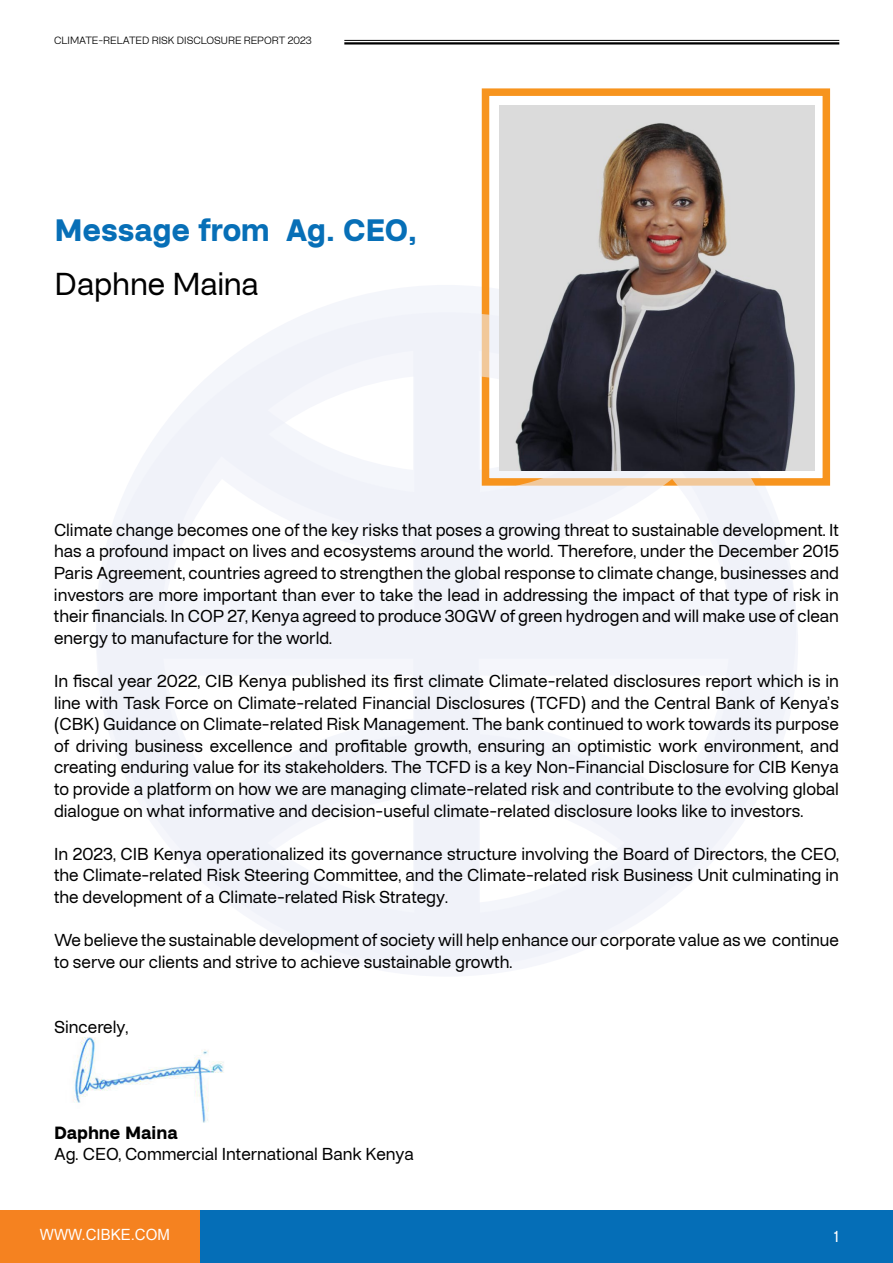
<style>
.page{position:relative;width:893px;height:1263px;background:#fff}
.page>*{position:absolute;margin:0;border:0;box-sizing:border-box;transform-origin:0 0}
.t1{font:33px "CIB";color:#000}
.t2{font:700 31.5px "CIB";color:#076fb7}
.t3{font:18px/21.6px "CIB";color:#000;text-align:justify}
.t4{font:700 18px "CIB";color:#000}
.t5{font:16.5px "CIB";color:#fff}
.t6{font:15.45px "Arial";color:#fff}
.t7{font:300 10.95px "CIB";color:#000}
</style>
<div class="page">
<svg style="left:312px;top:285px;width:188px;height:27px;fill:#f4f6fb"></svg>
<div style="left:199px;top:1210px;width:694px;height:53px;background:#056eb7"></div>
<div style="left:0;top:1210px;width:199px;height:53px;background:#f58220"></div>
<hr style="left:344px;top:40px;width:495px;height:1px;background:#000">
<hr style="left:344px;top:42px;width:495px;height:3px;background:#000">
<div style="left:482px;top:88px;width:348px;height:398px;border:8px solid #f7941e"></div>
<svg style="left:96px;top:312px;width:702px;height:657px;fill:#f4f6fb"></svg>
<img style="left:500px;top:106px;width:315px;height:365px">
<img style="left:73px;top:1038px;width:151px;height:85px">
<p class="t7" style="left:54px;top:34px;width:259px">CLIMATE-RELATED RISK DISCLOSURE REPORT 2023</p>
<h2 class="t2" style="left:55px;top:211px;width:364px">Message from Ag. CEO,</h2>
<h1 class="t1" style="left:55px;top:264px;width:206px">Daphne Maina</h1>
<p class="t3" style="left:54px;top:519px;width:786px">Climate change becomes one of the key risks that poses a growing threat to sustainable development. It has a profound impact on lives and ecosystems around the world. Therefore, under the December 2015<br>Paris Agreement, countries agreed to strengthen the global response to climate change, businesses and investors are more important than ever to take the lead in addressing the impact of that type of risk in their financials. In COP 27, Kenya agreed to produce 30GW of green hydrogen and will make use of clean energy to manufacture for the world.</p>
<p class="t3" style="left:54px;top:670px;width:786px">In fiscal year 2022, CIB Kenya published its first climate Climate-related disclosures report which is in line with Task Force on Climate-related Financial Disclosures (TCFD) and the Central Bank of Kenya’s (CBK) Guidance on Climate-related Risk Management. The bank continued to work towards its purpose of driving business excellence and profitable growth, ensuring an optimistic work environment, and creating enduring value for its stakeholders. The TCFD is a key Non-Financial Disclosure for CIB Kenya to provide a platform on how we are managing climate-related risk and contribute to the evolving global dialogue on what informative and decision-useful climate-related disclosure looks like to investors.</p>
<p class="t3" style="left:54px;top:843px;width:786px">In 2023, CIB Kenya operationalized its governance structure involving the Board of Directors, the CEO, the Climate-related Risk Steering Committee, and the Climate-related risk Business Unit culminating in the development of a Climate-related Risk Strategy.</p>
<p class="t3" style="left:54px;top:929px;width:786px">We believe the sustainable development of society will help enhance our corporate value as we continue to serve our clients and strive to achieve sustainable growth.</p>
<p class="t3" style="left:54px;top:1016px;width:76px">Sincerely,</p>
<p class="t4" style="left:54px;top:1122px;width:125px">Daphne Maina</p>
<p class="t3" style="left:54px;top:1143px;width:361px">Ag. CEO, Commercial International Bank Kenya</p>
<p class="t6" style="left:40px;top:1224px;width:132px">WWW.CIBKE.COM</p>
<p class="t5" style="left:834px;top:1226px;width:6px">1</p>
</div>
